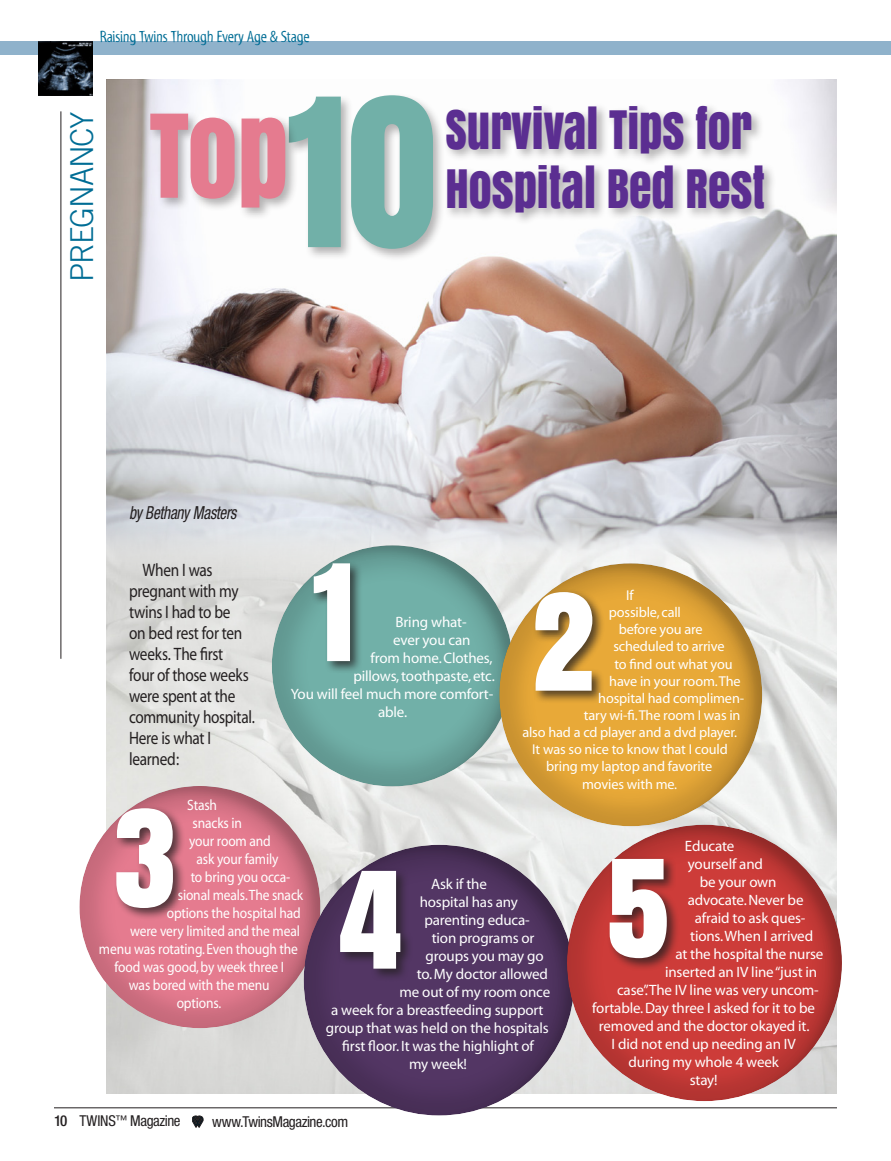
<style>
.page{position:relative;width:891px;height:1161px;background:#fff}
.page>*{position:absolute;margin:0;border:0;box-sizing:border-box;transform-origin:0 0}
.t1{font:193.5px "Anton";color:#71b0a8;scale:.93 1}
.t2{font:125.7px "Anton";color:#fff}
.t3{font:108.15px "Anton";color:#e57b8f;scale:.93 1}
.t4{font:49.5px/59.4px "Anton";color:#5b2e91;scale:.93 1}
.t5{font:300 31.5px "Trade Gothic";letter-spacing:-.04em;color:#006d95}
.t6{font:18px/21px "Myriad";letter-spacing:-.02em;color:#231f20;scale:.85 1}
.t7{font:italic condensed 18px "Helvetica Neue";letter-spacing:-.02em;color:#231f20;scale:.85 1}
.t8{font:16.5px "Myriad Tilt";letter-spacing:-.02em;color:#006d95}
.t9{font:15px "Myriad";letter-spacing:-.01em;color:#fff}
.t10{font:15px "Myriad";letter-spacing:-.01em;color:#fff;scale:.9 1}
.t11{font:condensed 15px "Helvetica Neue";letter-spacing:-.03em;color:#231f20}
.t12{font:14.25px "Myriad";letter-spacing:-.01em;color:#fff}
.s1{font-weight:500}
.s2{font-size:12px}
</style>
<div class="page">
<hr style="left:54px;top:1107px;width:783px;height:1px;background:#231f20">
<svg style="left:192px;top:1116px;width:11px;height:11px"></svg>
<div style="left:0;top:41px;width:891px;height:13px;background:#8fb2cb"></div>
<img style="left:39px;top:41px;width:54px;height:54px">
<hr style="left:61px;top:111px;width:1px;height:548px;background:#231f20">
<img style="left:106px;top:80px;width:731px;height:438px">
<div style="left:259px;top:543px;width:268px;height:244px;background:#231f20;opacity:.2"></div>
<div style="left:311px;top:560px;width:52px;height:114px;background:#231f20;opacity:.75"></div>
<div style="left:486px;top:561px;width:290px;height:265px;background:#231f20;opacity:.2"></div>
<div style="left:532px;top:589px;width:73px;height:115px;background:#231f20;opacity:.75"></div>
<div style="left:66px;top:783px;width:268px;height:246px;background:#231f20;opacity:.2"></div>
<div style="left:114px;top:805px;width:72px;height:116px;background:#231f20;opacity:.75"></div>
<div style="left:291px;top:843px;width:298px;height:273px;background:#231f20;opacity:.2"></div>
<div style="left:337px;top:868px;width:77px;height:114px;background:#231f20;opacity:.75"></div>
<div style="left:555px;top:822px;width:301px;height:279px;background:#231f20;opacity:.2"></div>
<div style="left:606px;top:856px;width:74px;height:115px;background:#231f20;opacity:.75"></div>
<div style="left:285px;top:92px;width:161px;height:170px;background:#231f20;opacity:.34"></div>
<div style="left:147px;top:110px;width:152px;height:110px;background:#231f20;opacity:.34"></div>
<div style="left:443px;top:103px;width:334px;height:123px;background:#231f20;opacity:.34"></div>
<p class="t8" style="left:100px;top:28px;width:211px">Raising Twins Through Every Age &amp; Stage</p>
<h3 class="t5" style="left:63px;top:282px;width:172px;rotate:-90deg">Pregnancy</h3>
<h1 class="t1" style="left:287px;top:20px;width:165px">10</h1>
<h3 class="t3" style="left:149px;top:71px;width:151px">TOP</h3>
<h3 class="t4" style="left:446px;top:98px;width:345px">SURVIVAL TIPS FOR<br>HOSPITAL BED REST</h3>
<p class="t7" style="left:129px;top:502px;width:128px">by Bethany Masters</p>
<p class="t6" style="left:129px;top:560px;width:149px;text-indent:13px">When I was pregnant with my twins I had to be<br>on bed rest for ten weeks. The first<br>four of those weeks were spent at the community hospital.<br>Here is what I learned:</p>
<h2 class="t2" style="left:312px;top:513px;width:45px">1</h2>
<p class="t9" style="left:396px;top:614px;width:73px">Bring what-</p>
<p class="t9" style="left:393px;top:632px;width:79px">ever you can</p>
<p class="t9" style="left:371px;top:650px;width:124px">from home. Clothes,</p>
<p class="t9" style="left:353px;top:668px;width:143px">pillows, toothpaste, etc.</p>
<p class="t9" style="left:291px;top:686px;width:204px">You will feel much more comfort-</p>
<p class="t9" style="left:378px;top:704px;width:31px">able.</p>
<h2 class="t2" style="left:532px;top:543px;width:65px">2</h2>
<p class="t12" style="left:626px;top:588px;width:9px">If</p>
<p class="t12" style="left:609px;top:605px;width:74px">possible, call</p>
<p class="t12" style="left:619px;top:622px;width:86px">before you are</p>
<p class="t12" style="left:613px;top:640px;width:113px">scheduled to arrive</p>
<p class="t12" style="left:614px;top:657px;width:120px">to find out what you</p>
<p class="t12" style="left:609px;top:674px;width:133px">have in your room. The</p>
<p class="t12" style="left:598px;top:691px;width:147px">hospital had complimen-</p>
<p class="t12" style="left:584px;top:708px;width:158px">tary wi-fi. The room I was in</p>
<p class="t12" style="left:522px;top:725px;width:216px">also had a cd player and a dvd player.</p>
<p class="t12" style="left:532px;top:742px;width:197px">It was so nice to know that I could</p>
<p class="t12" style="left:546px;top:760px;width:167px">bring my laptop and favorite</p>
<p class="t12" style="left:582px;top:777px;width:97px">movies with me.</p>
<p class="t10" style="left:187px;top:798px;width:35px">Stash</p>
<p class="t10" style="left:193px;top:816px;width:57px">snacks in</p>
<p class="t10" style="left:189px;top:834px;width:92px">your room and</p>
<p class="t10" style="left:197px;top:852px;width:92px">ask your family</p>
<p class="t10" style="left:191px;top:870px;width:112px">to bring you occa-</p>
<p class="t10" style="left:178px;top:888px;width:141px">sional meals. The snack</p>
<p class="t10" style="left:167px;top:906px;width:150px">options the hospital had</p>
<p class="t10" style="left:130px;top:924px;width:190px">were very limited and the meal</p>
<p class="t10" style="left:99px;top:942px;width:223px">menu was rotating. Even though the</p>
<p class="t10" style="left:115px;top:960px;width:190px">food was good, by week three I</p>
<p class="t10" style="left:129px;top:978px;width:158px">was bored with the menu</p>
<p class="t10" style="left:177px;top:996px;width:51px">options.</p>
<h2 class="t2" style="left:113px;top:759px;width:65px">3</h2>
<h2 class="t2" style="left:338px;top:821px;width:67px">4</h2>
<p class="t9" style="left:431px;top:877px;width:57px">Ask if the</p>
<p class="t9" style="left:420px;top:895px;width:100px">hospital has any</p>
<p class="t9" style="left:424px;top:913px;width:107px">parenting educa-</p>
<p class="t9" style="left:432px;top:931px;width:104px">tion programs or</p>
<p class="t9" style="left:426px;top:949px;width:119px">groups you may go</p>
<p class="t9" style="left:417px;top:967px;width:133px">to. My doctor allowed</p>
<p class="t9" style="left:399px;top:985px;width:152px">me out of my room once</p>
<p class="t9" style="left:331px;top:1003px;width:214px">a week for a breastfeeding support</p>
<p class="t9" style="left:326px;top:1021px;width:225px">group that was held on the hospitals</p>
<p class="t9" style="left:342px;top:1039px;width:193px">first floor. It was the highlight of</p>
<p class="t9" style="left:409px;top:1057px;width:59px">my week!</p>
<p class="t11" style="left:54px;top:1112px;width:128px"><span class="s1">10</span> TWINS<span class="s2">™</span> Magazine</p>
<p class="t11" style="left:212px;top:1113px;width:138px">www.TwinsMagazine.com</p>
<p class="t9" style="left:685px;top:839px;width:51px">Educate</p>
<p class="t9" style="left:688px;top:857px;width:77px">yourself and</p>
<p class="t9" style="left:700px;top:875px;width:78px">be your own</p>
<p class="t9" style="left:688px;top:893px;width:117px">advocate. Never be</p>
<p class="t9" style="left:695px;top:911px;width:112px">afraid to ask ques-</p>
<p class="t9" style="left:690px;top:929px;width:124px">tions. When I arrived</p>
<p class="t9" style="left:675px;top:947px;width:150px">at the hospital the nurse</p>
<p class="t9" style="left:665px;top:965px;width:154px">inserted an IV line “just in</p>
<p class="t9" style="left:617px;top:983px;width:203px">case”. The IV line was very uncom-</p>
<p class="t9" style="left:592px;top:1001px;width:224px">fortable. Day three I asked for it to be</p>
<p class="t9" style="left:599px;top:1019px;width:212px">removed and the doctor okayed it.</p>
<p class="t9" style="left:612px;top:1037px;width:186px">I did not end up needing an IV</p>
<p class="t9" style="left:629px;top:1055px;width:152px">during my whole 4 week</p>
<p class="t9" style="left:690px;top:1073px;width:29px">stay!</p>
<h2 class="t2" style="left:606px;top:809px;width:65px">5</h2>
</div>
